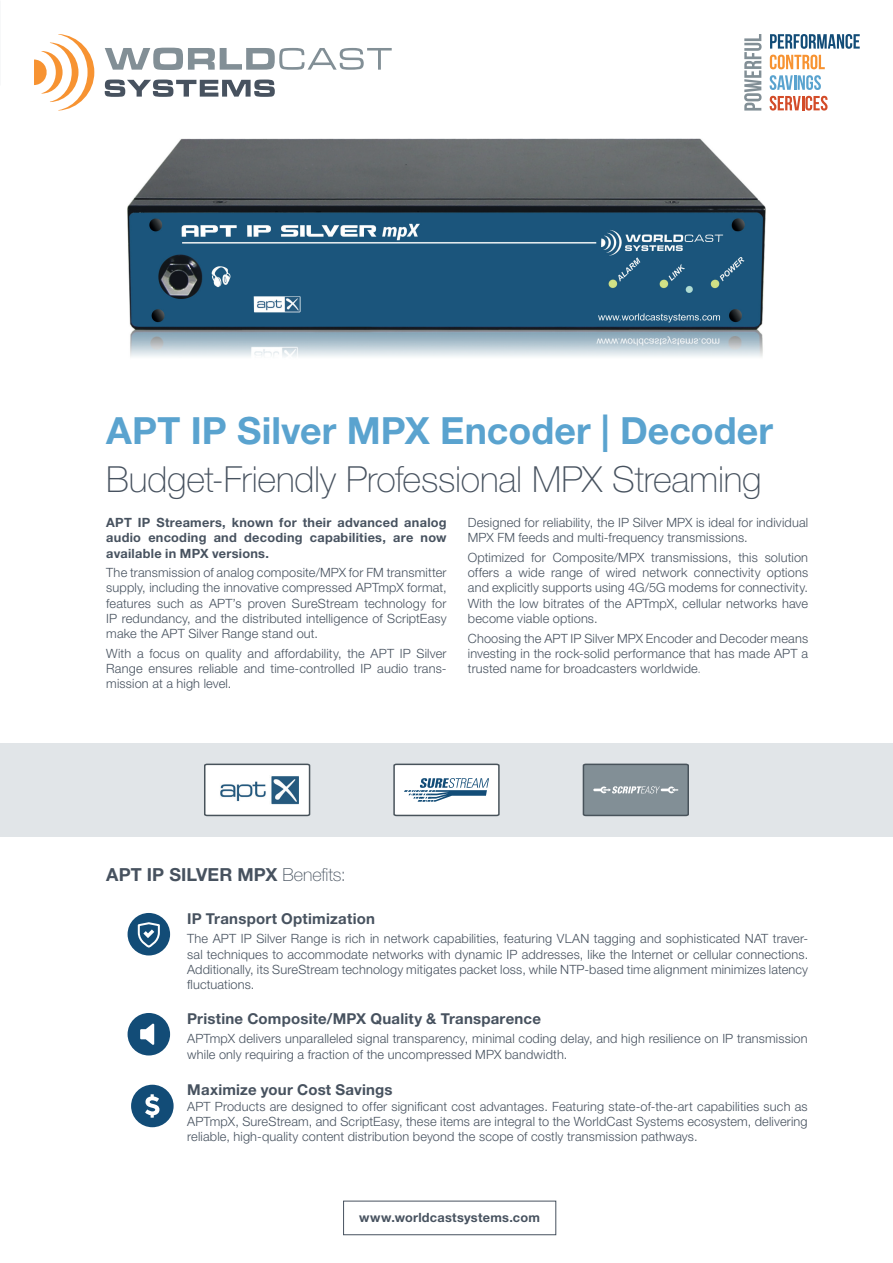
<style>
.page{position:relative;width:893px;height:1263px;background:#fff}
.page>*{position:absolute;margin:0;border:0;box-sizing:border-box;transform-origin:0 0}
.t1{font:700 37.5px "Helvetica Neue LT Pro";color:#5aa3cf}
.t2{font:100 36px "Helvetica Neue LT Pro";letter-spacing:-.01em;color:#47525f}
.t3{font:700 18px "Helvetica Neue LT Pro";letter-spacing:.005em;color:#47525f}
.t4{font:700 15px "Helvetica Neue LT Pro";letter-spacing:.015em;color:#47525f}
.t5{font:300 12.75px/15.3px "Helvetica Neue LT Pro";letter-spacing:.015em;color:#47525f;text-align:justify}
.t6{font:700 12.75px/15.3px "Helvetica Neue LT Pro";letter-spacing:.02em;color:#47525f;text-align:justify}
.s1{font-weight:100}
</style>
<div class="page">
<img style="left:128px;top:138px;width:638px;height:219px">
<div style="left:0;top:743px;width:893px;height:94px;background:#e1e5e8"></div>
<div style="left:128px;top:913px;width:42px;height:42px;background:#124c77;border-radius:50%"></div>
<svg style="left:137px;top:922px;width:23px;height:26px"></svg>
<svg style="left:343px;top:1201px;width:213px;height:34px"></svg>
<svg style="left:770px;top:34px;width:90px;height:15px"></svg>
<svg style="left:770px;top:55px;width:55px;height:14px"></svg>
<svg style="left:770px;top:75px;width:51px;height:15px"></svg>
<svg style="left:770px;top:96px;width:57px;height:15px"></svg>
<svg style="left:744px;top:34px;width:18px;height:77px"></svg>
<div style="left:128px;top:1013px;width:42px;height:42px;background:#124c77;border-radius:50%"></div>
<svg style="left:140px;top:1023px;width:14px;height:22px"></svg>
<div style="left:131px;top:1085px;width:43px;height:42px;background:#124c77;border-radius:50%"></div>
<svg style="left:145px;top:1094px;width:14px;height:24px"></svg>
<svg style="left:393px;top:763px;width:107px;height:54px;background:#d2dae0"></svg>
<svg style="left:105px;top:80px;width:170px;height:17px"></svg>
<svg style="left:105px;top:48px;width:287px;height:22px"></svg>
<svg style="left:34px;top:34px;width:60px;height:77px"></svg>
<svg style="left:204px;top:763px;width:107px;height:54px;background:#e4e6e7"></svg>
<img style="left:216px;top:776px;width:83px;height:28px">
<svg style="left:582px;top:763px;width:107px;height:54px;background:#859198"></svg>
<h1 class="t1" style="left:106px;top:407px;width:668px">APT IP Silver MPX Encoder | Decoder</h1>
<h2 class="t2" style="left:106px;top:458px;width:657px">Budget-Friendly Professional MPX Streaming</h2>
<p class="t6" style="left:106px;top:514px;width:342px">APT IP Streamers, known for their advanced analog audio encoding and decoding capabilities, are now available in MPX versions.</p>
<p class="t5" style="left:106px;top:565px;width:342px">The transmission of analog composite/MPX for FM transmitter supply, including the innovative compressed APTmpX format, features such as APT’s proven SureStream technology for IP redundancy, and the distributed intelligence of ScriptEasy make the APT Silver Range stand out.</p>
<p class="t5" style="left:106px;top:645px;width:342px">With a focus on quality and affordability, the APT IP Silver Range ensures reliable and time-controlled IP audio trans&shy;mission at a high level.</p>
<p class="t5" style="left:468px;top:514px;width:342px">Designed for reliability, the IP Silver MPX is ideal for individual<br>MPX FM feeds and multi-frequency transmissions.</p>
<p class="t5" style="left:468px;top:549px;width:342px">Optimized for Composite/MPX transmissions, this solution offers a wide range of wired network connectivity options and explicitly supports using 4G/5G modems for connectivity.<br>With the low bitrates of the APTmpX, cellular networks have become viable options.</p>
<p class="t5" style="left:468px;top:630px;width:342px">Choosing the APT IP Silver MPX Encoder and Decoder means investing in the rock-solid performance that has made APT a trusted name for broadcasters worldwide<span class="s1">.</span></p>
<h3 class="t3" style="left:106px;top:864px;width:241px">APT IP SILVER MPX <span class="s1">Benefits:</span></h3>
<p class="t4" style="left:187px;top:909px;width:189px">IP Transport Optimization</p>
<p class="t5" style="left:187px;top:931px;width:622px">The APT IP Silver Range is rich in network capabilities, featuring VLAN tagging and sophisticated NAT traver&shy;sal techniques to accommodate networks with dynamic IP addresses, like the Internet or cellular connections.<br>Additionally, its SureStream technology mitigates packet loss, while NTP-based time alignment minimizes latency fluctuations.</p>
<p class="t4" style="left:187px;top:1009px;width:355px">Pristine Composite/MPX Quality &amp; Transparence</p>
<p class="t5" style="left:187px;top:1031px;width:622px">APTmpX delivers unparalleled signal transparency, minimal coding delay, and high resilience on IP transmission while only requiring a fraction of the uncompressed MPX bandwidth.</p>
<p class="t4" style="left:187px;top:1081px;width:207px">Maximize your Cost Savings</p>
<p class="t5" style="left:187px;top:1098px;width:622px">APT Products are designed to offer significant cost advantages. Featuring state-of-the-art capabilities such as APTmpX, SureStream, and ScriptEasy, these items are integral to the WorldCast Systems ecosystem, delivering reliable, high-quality content distribution beyond the scope of costly transmission pathways.</p>
<p class="t6" style="left:359px;top:1210px;width:182px">www.worldcastsystems.com</p>
</div>
